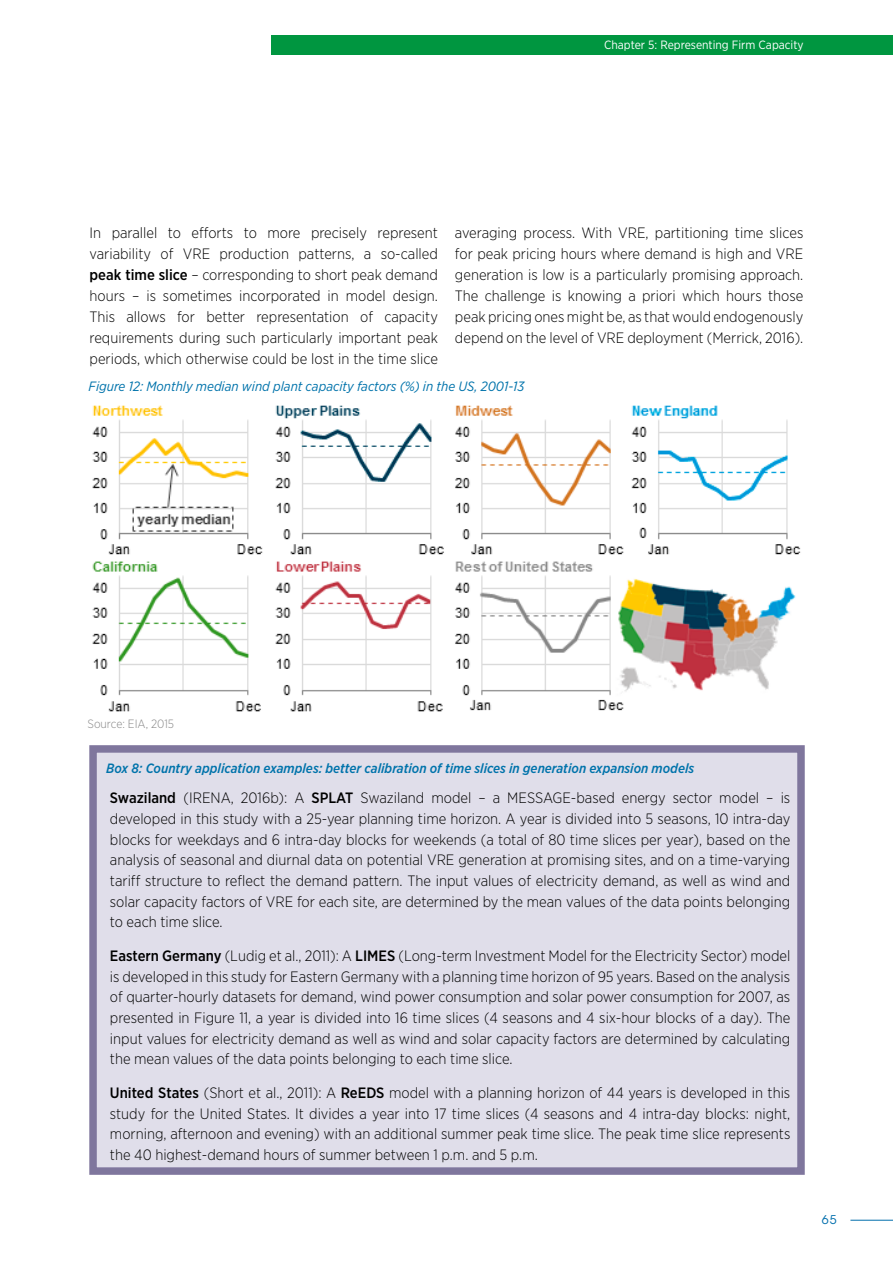
<style>
.page{position:relative;width:893px;height:1263px;background:#fff}
.page>*{position:absolute;margin:0;border:0;box-sizing:border-box;transform-origin:0 0}
.t1{font:300 15px/20.7px "Gotham Narrow";color:#000;text-align:justify}
.t2{font:italic 500 13.5px "Gotham Narrow";color:#0073ab}
.t3{font:italic 13.5px "Gotham Narrow";color:#0073ab}
.t4{font:12px "Gotham Narrow";color:#fff}
.t5{font:300 12px "Gotham Narrow";color:#878787}
.t6{font:12px "ITC Avant Garde Std";color:#006eac}
.s1{font-weight:500}
</style>
<div class="page">
<hr style="left:850px;top:1220px;width:43px;height:1px;background:#006eac">
<img style="left:92px;top:405px;width:709px;height:307px">
<div style="left:89px;top:745px;width:716px;height:430px;background:#e0deea;border:8px solid #493c74"></div>
<div style="left:271px;top:35px;width:622px;height:19px;background:#009640"></div>
<p class="t4" style="left:604px;top:38px;width:201px">Chapter 5: Representing Firm Capacity</p>
<p class="t1" style="left:90px;top:221px;width:350px">In parallel to efforts to more precisely represent variability of VRE production patterns, a so-called <span class="s1">peak time slice</span> – corresponding to short peak demand hours – is sometimes incorporated in model design.<br>This allows for better representation of capacity requirements during such particularly important peak periods, which otherwise could be lost in the time slice</p>
<p class="t1" style="left:455px;top:221px;width:350px">averaging process. With VRE, partitioning time slices for peak pricing hours where demand is high and VRE generation is low is a particularly promising approach.<br>The challenge is knowing a priori which hours those peak pricing ones might be, as that would endogenously depend on the level of VRE deployment (Merrick, 2016).</p>
<p class="t3" style="left:89px;top:378px;width:437px">Figure 12: Monthly median wind plant capacity factors (%) in the US, 2001-13</p>
<p class="t5" style="left:87px;top:716px;width:88px">Source: EIA, 2015</p>
<p class="t2" style="left:106px;top:760px;width:590px">Box 8: Country application examples: better calibration of time slices in generation expansion models</p>
<p class="t1" style="left:110px;top:787px;width:682px"><span class="s1">Swaziland</span> (IRENA, 2016b): A <span class="s1">SPLAT</span> Swaziland model – a MESSAGE-based energy sector model – is developed in this study with a 25-year planning time horizon. A year is divided into 5 seasons, 10 intra-day blocks for weekdays and 6 intra-day blocks for weekends (a total of 80 time slices per year), based on the analysis of seasonal and diurnal data on potential VRE generation at promising sites, and on a time-varying tariff structure to reflect the demand pattern. The input values of electricity demand, as well as wind and solar capacity factors of VRE for each site, are determined by the mean values of the data points belonging to each time slice.</p>
<p class="t1" style="left:110px;top:945px;width:682px"><span class="s1">Eastern Germany</span> (Ludig et al., 2011): A <span class="s1">LIMES</span> (Long-term Investment Model for the Electricity Sector) model is developed in this study for Eastern Germany with a planning time horizon of 95 years. Based on the analysis of quarter-hourly datasets for demand, wind power consumption and solar power consumption for 2007, as presented in Figure 11, a year is divided into 16 time slices (4 seasons and 4 six-hour blocks of a day). The input values for electricity demand as well as wind and solar capacity factors are determined by calculating the mean values of the data points belonging to each time slice.</p>
<p class="t1" style="left:110px;top:1082px;width:682px"><span class="s1">United States</span> (Short et al., 2011): A <span class="s1">ReEDS</span> model with a planning horizon of 44 years is developed in this study for the United States. It divides a year into 17 time slices (4 seasons and 4 intra-day blocks: night, morning, afternoon and evening) with an additional summer peak time slice. The peak time slice represents the 40 highest-demand hours of summer between 1 p.m. and 5 p.m.</p>
<p class="t6" style="left:822px;top:1213px;width:17px">65</p>
</div>
